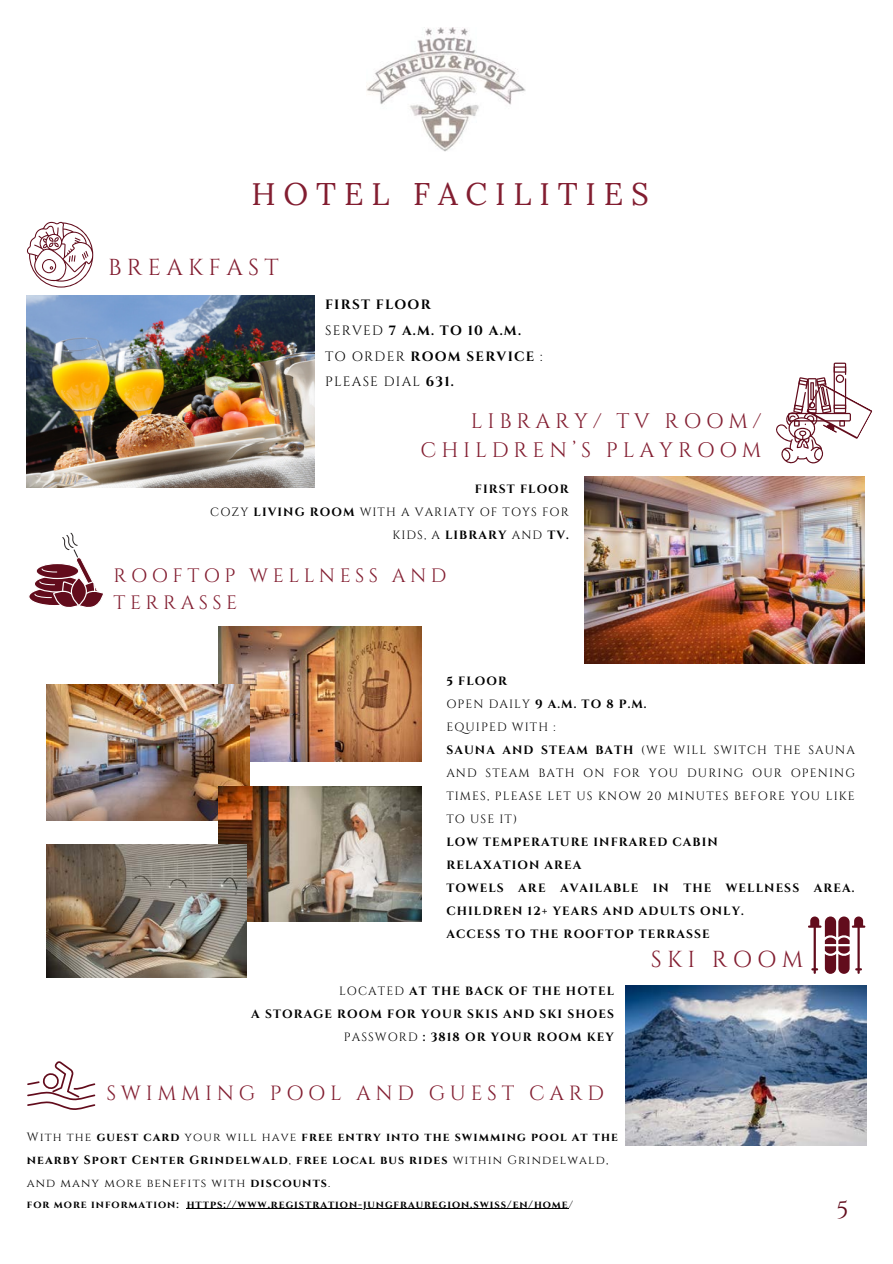
<style>
.page{position:relative;width:893px;height:1264px;background:#fff}
.page>*{position:absolute;margin:0;border:0;box-sizing:border-box;transform-origin:0 0}
.t1{font:31.2px "Lora";letter-spacing:.25em;color:#821d30}
.t2{font:24.6px "Cinzel";color:#620c1c}
.t3{font:23.1px "Cinzel";letter-spacing:.23em;color:#821d30}
.t4{font:21px/29.2px "Cinzel";letter-spacing:.23em;color:#821d30;text-align:right}
.t5{font:20.55px "Cinzel";letter-spacing:.23em;color:#821d30}
.t6{font:19.35px/27px "Cinzel";letter-spacing:.23em;color:#821d30}
.t7{font:700 13.5px "Cinzel";letter-spacing:.09em;color:#000}
.t8{font:13.5px "Cinzel";letter-spacing:.09em;color:#000}
.t9{font:700 12px/22.8px "Cinzel";letter-spacing:.09em;color:#000}
.t10{font:12px/23px "Cinzel";letter-spacing:.09em;color:#000;text-align:right}
.t11{font:700 10.5px "Cinzel";letter-spacing:.09em;color:#000}
.s1{font-weight:400}
.s2{font-weight:700}
</style>
<div class="page">
<img style="left:366px;top:27px;width:160px;height:125px">
<svg style="left:776px;top:362px;width:96px;height:102px"></svg>
<img style="left:585px;top:476px;width:279px;height:187px">
<svg style="left:29px;top:587px;width:52px;height:18px"></svg>
<div style="left:28px;top:586px;width:53px;height:20px;border:1px solid #fff;border-radius:50%"></div>
<svg style="left:34px;top:532px;width:69px;height:75px"></svg>
<img style="left:218px;top:626px;width:203px;height:135px">
<img style="left:46px;top:684px;width:203px;height:136px">
<img style="left:218px;top:786px;width:203px;height:135px">
<img style="left:46px;top:844px;width:200px;height:133px">
<svg style="left:27px;top:221px;width:66px;height:66px"></svg>
<img style="left:27px;top:296px;width:288px;height:191px">
<svg style="left:27px;top:1061px;width:68px;height:49px"></svg>
<svg style="left:808px;top:916px;width:57px;height:57px"></svg>
<img style="left:625px;top:985px;width:240px;height:160px">
<hr style="left:187px;top:1208px;width:382px;height:1px;background:#000">
<p class="t1" style="left:251px;top:174px;width:399px">HOTEL FACILITIES</p>
<p class="t3" style="left:108px;top:252px;width:172px">BREAKFAST</p>
<p class="t7" style="left:325px;top:296px;width:107px">FIRST FLOOR</p>
<p class="t7" style="left:325px;top:321px;width:197px"><span class="s1">SERVED</span> 7 A.M. TO 10 A.M.</p>
<p class="t7" style="left:325px;top:347px;width:219px"><span class="s1">TO ORDER</span> ROOM SERVICE <span class="s1">:</span></p>
<p class="t8" style="left:325px;top:373px;width:130px">PLEASE DIAL <span class="s2">631.</span></p>
<p class="t4" style="left:420px;top:407px;width:342px">LIBRARY/ TV ROOM/<br>CHILDREN’S PLAYROOM</p>
<p class="t9" style="left:475px;top:477px;width:95px">FIRST FLOOR</p>
<p class="t10" style="left:210px;top:500px;width:360px">COZY <span class="s2">LIVING ROOM</span> WITH A VARIATY OF TOYS FOR<br>KIDS, A <span class="s2">LIBRARY</span> AND <span class="s2">TV.</span></p>
<p class="t6" style="left:114px;top:563px;width:334px">ROOFTOP WELLNESS AND<br>TERRASSE</p>
<p class="t9" style="left:446px;top:669px;width:62px">5 FLOOR</p>
<p class="t9" style="left:446px;top:692px;width:202px"><span class="s1">OPEN DAILY</span> 9 A.M. TO 8 P.M.</p>
<p class="t10" style="left:446px;top:715px;width:110px">EQUIPED WITH :</p>
<p class="t10" style="left:446px;top:738px;width:410px;text-align:justify"><span class="s2">SAUNA AND STEAM BATH</span> (WE WILL SWITCH THE SAUNA AND STEAM BATH ON FOR YOU DURING OUR OPENING TIMES, PLEASE LET US KNOW 20 MINUTES BEFORE YOU LIKE TO USE IT)</p>
<p class="t9" style="left:446px;top:830px;width:273px">LOW TEMPERATURE INFRARED CABIN</p>
<p class="t9" style="left:446px;top:853px;width:137px">RELAXATION AREA</p>
<p class="t9" style="left:446px;top:876px;width:409px">TOWELS ARE AVAILABLE IN THE WELLNESS AREA.<br>CHILDREN 12+ YEARS AND ADULTS ONLY.</p>
<p class="t9" style="left:446px;top:922px;width:265px">ACCESS TO THE ROOFTOP TERRASSE</p>
<p class="t9" style="left:339px;top:980px;width:276px"><span class="s1">LOCATED</span> AT THE BACK OF THE HOTEL</p>
<p class="t9" style="left:251px;top:1003px;width:364px">A STORAGE ROOM FOR YOUR SKIS AND SKI SHOES</p>
<p class="t9" style="left:344px;top:1026px;width:272px"><span class="s1">PASSWORD</span> : 3818 OR YOUR ROOM KEY</p>
<p class="t3" style="left:650px;top:944px;width:154px">SKI ROOM</p>
<p class="t5" style="left:106px;top:1080px;width:499px">SWIMMING POOL AND GUEST CARD</p>
<p class="t9" style="left:27px;top:1126px;width:592px"><span class="s1">With the</span> guest card <span class="s1">your will have</span> free entry into the swimming pool at the nearby Sport Center Grindelwald<span class="s1">,</span> free local bus rides <span class="s1">within Grindelwald, and many more benefits with</span> discounts<span class="s1">.</span></p>
<p class="t11" style="left:27px;top:1197px;width:547px">for more information: https://www.registration-jungfrauregion.swiss/en/home<span class="s1">/</span></p>
<p class="t2" style="left:836px;top:1194px;width:14px">5</p>
</div>
